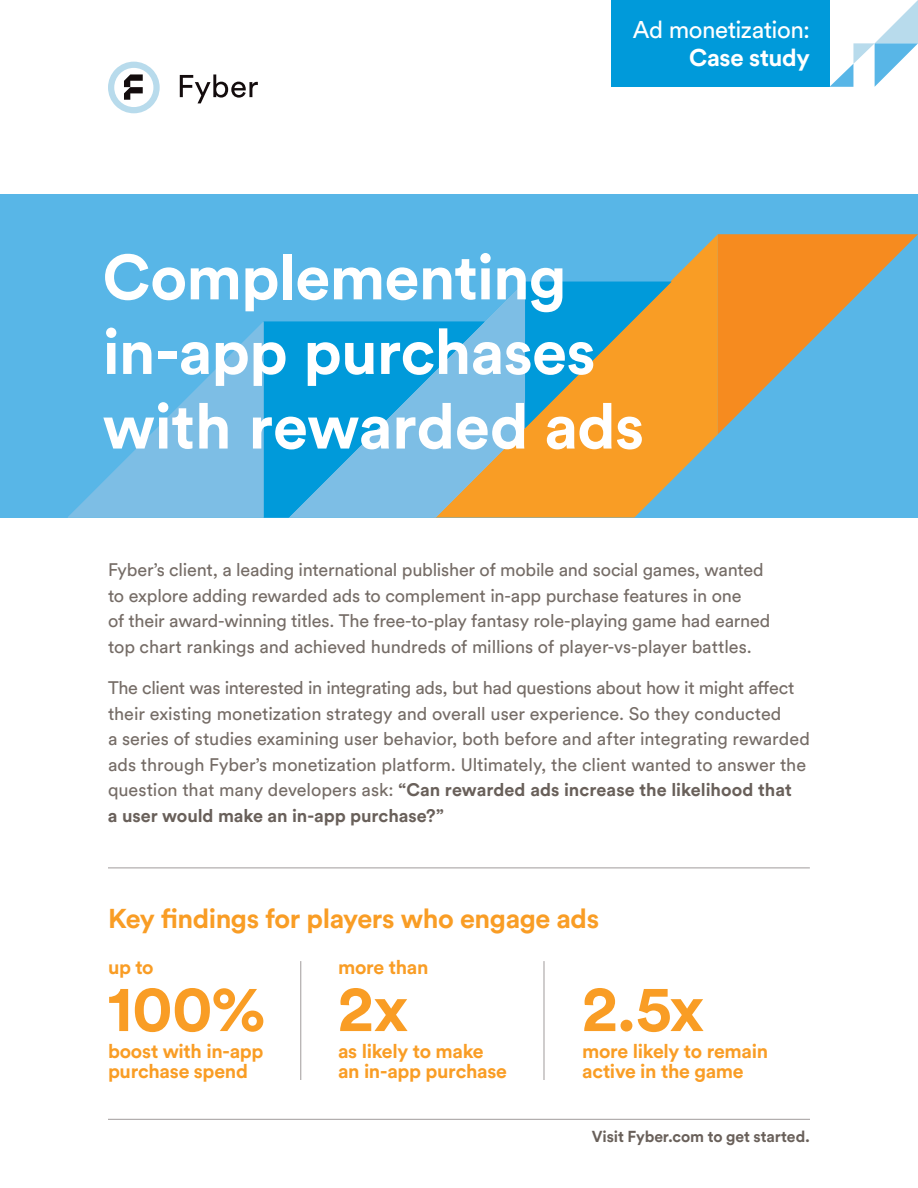
<style>
.page{position:relative;width:918px;height:1188px;background:#fff}
.page>*{position:absolute;margin:0;border:0;box-sizing:border-box;transform-origin:0 0}
.t1{font:700 64.8px "Circular Std";letter-spacing:-.01em;color:#f99d25}
.t2{font:700 63px/74.6px "Circular Std";letter-spacing:-.01em;color:#fff}
.t3{font:700 27px "Circular Std";letter-spacing:-.015em;color:#f99d25}
.t4{font:24px "Circular Std";letter-spacing:-.02em;color:#fff}
.t5{font:700 24px "Circular Std";letter-spacing:-.015em;color:#fff}
.t6{font:700 19.5px/19.5px "Circular Std";letter-spacing:-.015em;color:#f99d25}
.t7{font:18px/25.5px "Circular Std";letter-spacing:-.01em;color:#756c66}
.t8{font:700 15.75px "Circular Std";letter-spacing:-.005em;color:#69605a}
.s1{font-weight:700;color:#69605a}
</style>
<div class="page">
<div style="left:611px;top:0;width:219px;height:87px;background:#009ada"></div>
<svg style="left:830px;top:0;width:88px;height:87px"></svg>
<hr style="left:108px;top:1119px;width:702px;height:1px;background:#a09b9b">
<svg style="left:108px;top:62px;width:52px;height:51px"></svg>
<svg style="left:180px;top:74px;width:78px;height:29px"></svg>
<div style="left:0;top:194px;width:918px;height:323px;background:#58b6e7"></div>
<svg style="left:718px;top:234px;width:200px;height:200px;background:#aa9f7e"></svg>
<svg style="left:434px;top:234px;width:284px;height:283px;background:#b4a777"></svg>
<svg style="left:0;top:322px;width:264px;height:195px;background:#65b8e6"></svg>
<svg style="left:525px;top:282px;width:147px;height:146px;background:#7c9b7f"></svg>
<svg style="left:271px;top:282px;width:254px;height:235px;background:#4facd4"></svg>
<hr style="left:108px;top:868px;width:702px;height:1px;background:#a09b9b">
<hr style="left:544px;top:961px;width:1px;height:119px;background:#a09b9b">
<hr style="left:301px;top:961px;width:1px;height:119px;background:#a09b9b">
<h3 class="t4" style="left:633px;top:15px;width:179px">Ad monetization:</h3>
<h3 class="t5" style="left:689px;top:43px;width:122px">Case study</h3>
<h2 class="t2" style="left:103px;top:239px;width:543px">Complementing in-app purchases with rewarded ads</h2>
<p class="t7" style="left:108px;top:557px;width:664px">Fyber’s client, a leading international publisher of mobile and social games, wanted to explore adding rewarded ads to complement in-app purchase features in one<br>of their award-winning titles. The free-to-play fantasy role-playing game had earned top chart rankings and achieved hundreds of millions of player-vs-player battles.</p>
<p class="t7" style="left:108px;top:675px;width:703px">The client was interested in integrating ads, but had questions about how it might affect their existing monetization strategy and overall user experience. So they conducted<br>a series of studies examining user behavior, both before and after integrating rewarded ads through Fyber’s monetization platform. Ultimately, the client wanted to answer the question that many developers ask: <span class="s1">“Can rewarded ads increase the likelihood that<br>a user would make an in-app purchase?”</span></p>
<h3 class="t3" style="left:108px;top:901px;width:493px">Key findings for players who engage ads</h3>
<p class="t6" style="left:108px;top:957px;width:47px">up to</p>
<p class="t6" style="left:338px;top:957px;width:92px">more than</p>
<h1 class="t1" style="left:107px;top:966px;width:303px">100% 2x</h1>
<h1 class="t1" style="left:582px;top:966px;width:124px">2.5x</h1>
<p class="t6" style="left:108px;top:1041px;width:157px">boost with in-app purchase spend</p>
<p class="t6" style="left:338px;top:1041px;width:170px">as likely to make an in-app purchase</p>
<p class="t6" style="left:582px;top:1041px;width:187px">more likely to remain active in the game</p>
<p class="t8" style="left:592px;top:1126px;width:220px">Visit Fyber.com to get started.</p>
</div>
